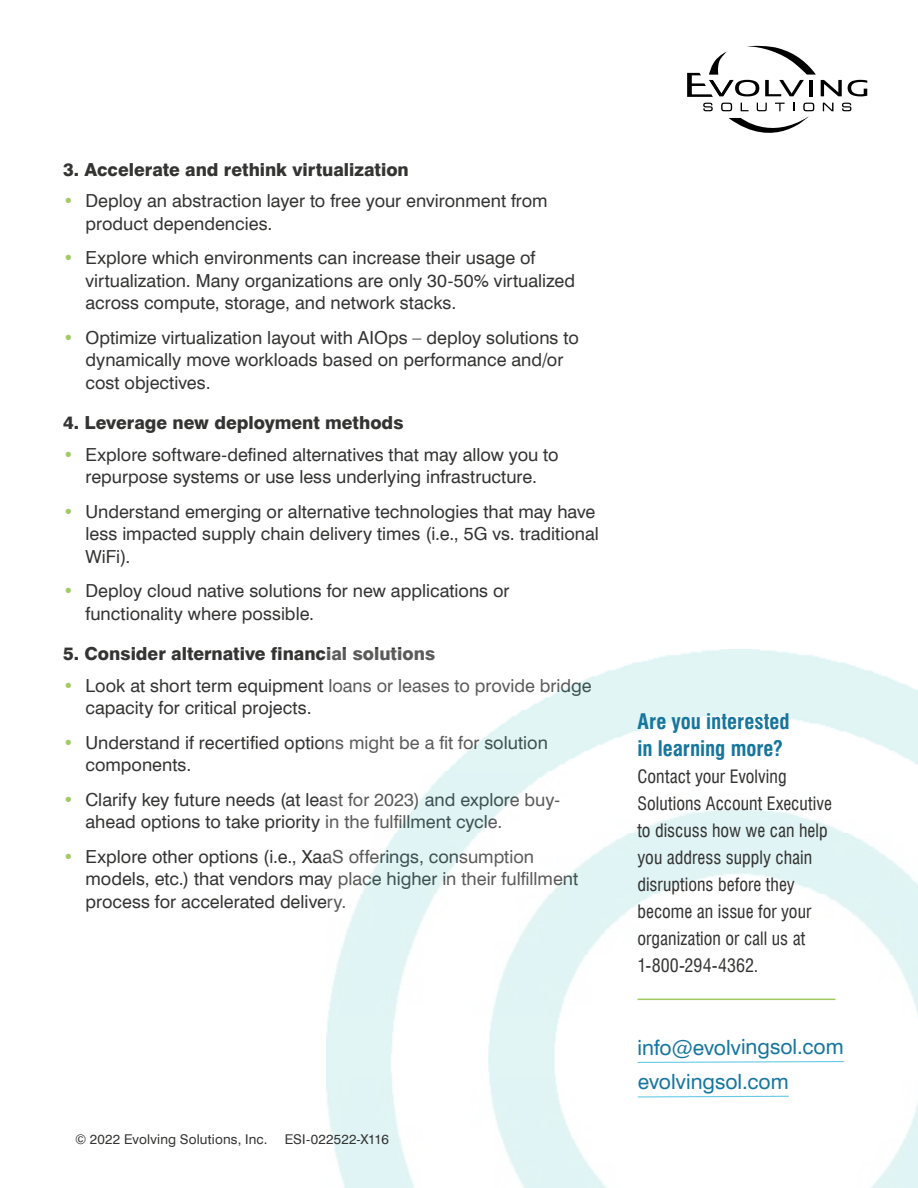
<style>
.page{position:relative;width:918px;height:1188px;background:#fff}
.page>*{position:absolute;margin:0;border:0;box-sizing:border-box;transform-origin:0 0}
.t1{font:21px/34.7px "Swiss 721 BT";letter-spacing:-.005em;color:#16769e}
.t2{font:700 condensed 21px/27px "Swiss 721 BT";color:#16769e}
.t3{font:18px/22.5px "Swiss 721 BT";color:#343433}
.t4{font:condensed 18px/27px "Swiss 721 BT";color:#343433}
.t5{font:800 18px "Swiss 721 BT";color:#343433}
.t6{font:13.5px "Swiss 721 BT";letter-spacing:.015em;color:#343433}
.s1{color:#a2ca62}
</style>
<div class="page">
<svg style="left:848px;top:80px;width:19px;height:16px"></svg>
<svg style="left:703px;top:103px;width:10px;height:8px"></svg>
<svg style="left:823px;top:103px;width:11px;height:8px"></svg>
<svg style="left:842px;top:103px;width:9px;height:8px"></svg>
<svg style="left:687px;top:46px;width:155px;height:51px"></svg>
<svg style="left:721px;top:103px;width:93px;height:30px"></svg>
<img style="left:327px;top:649px;width:591px;height:539px">
<svg style="left:636px;top:1060px;width:209px;height:4px"></svg>
<svg style="left:637px;top:1095px;width:153px;height:3px"></svg>
<hr style="left:638px;top:999px;width:198px;height:1px;background:#a2ca62">
<p class="t5" style="left:63px;top:158px;width:347px">3. Accelerate and rethink virtualization</p>
<p class="t3" style="left:86px;top:189px;width:464px;text-indent:-22px"><span class="s1">•</span> Deploy an abstraction layer to free your environment from product dependencies.</p>
<p class="t3" style="left:86px;top:246px;width:491px;text-indent:-22px"><span class="s1">•</span> Explore which environments can increase their usage of virtualization. Many organizations are only 30-50% virtualized across compute, storage, and network stacks.</p>
<p class="t3" style="left:86px;top:326px;width:495px;text-indent:-22px"><span class="s1">•</span> Optimize virtualization layout with AIOps – deploy solutions to dynamically move workloads based on performance and/or cost objectives.</p>
<p class="t5" style="left:63px;top:412px;width:342px">4. Leverage new deployment methods</p>
<p class="t3" style="left:63px;top:443px;width:497px;text-align:center"><span class="s1">•</span> Explore software-defined alternatives that may allow you to repurpose systems or use less underlying infrastructure.</p>
<p class="t3" style="left:86px;top:500px;width:515px;text-indent:-22px"><span class="s1">•</span> Understand emerging or alternative technologies that may have less impacted supply chain delivery times (i.e., 5G vs. traditional<br>WiFi).</p>
<p class="t3" style="left:86px;top:579px;width:426px;text-indent:-22px"><span class="s1">•</span> Deploy cloud native solutions for new applications or functionality where possible.</p>
<p class="t5" style="left:63px;top:643px;width:374px">5. Consider alternative financial solutions</p>
<p class="t3" style="left:86px;top:674px;width:508px;text-indent:-22px"><span class="s1">•</span> Look at short term equipment loans or leases to provide bridge capacity for critical projects.</p>
<p class="t3" style="left:86px;top:731px;width:464px;text-indent:-22px"><span class="s1">•</span> Understand if recertified options might be a fit for solution components.</p>
<p class="t3" style="left:86px;top:788px;width:476px;text-indent:-22px"><span class="s1">•</span> Clarify key future needs (at least for 2023) and explore buy&shy;ahead options to take priority in the fulfillment cycle.</p>
<p class="t3" style="left:86px;top:845px;width:494px;text-indent:-22px"><span class="s1">•</span> Explore other options (i.e., XaaS offerings, consumption models, etc.) that vendors may place higher in their fulfillment process for accelerated delivery.</p>
<p class="t6" style="left:75px;top:1131px;width:194px">© 2022 Evolving Solutions, Inc.</p>
<p class="t6" style="left:285px;top:1131px;width:106px">ESI-022522-X116</p>
<p class="t2" style="left:638px;top:707px;width:154px">Are you interested in learning more?</p>
<p class="t4" style="left:638px;top:763px;width:196px">Contact your Evolving<br>Solutions Account Executive to discuss how we can help you address supply chain disruptions before they become an issue for your organization or call us at<br>1-800-294-4362.</p>
<p class="t1" style="left:638px;top:1030px;width:208px">info@evolvingsol.com evolvingsol.com</p>
</div>
